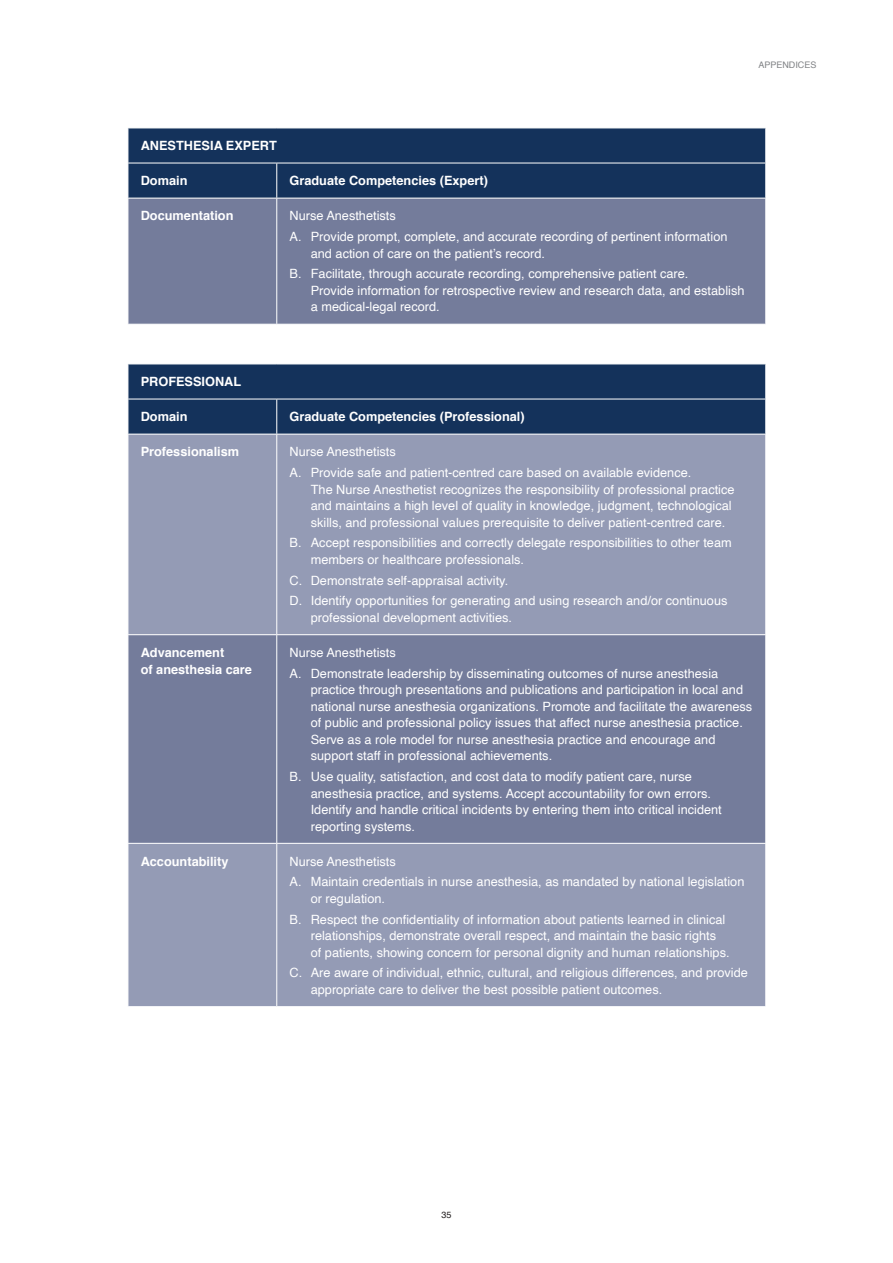
<style>
.page{position:relative;width:893px;height:1263px;background:#fff}
.page>*{position:absolute;margin:0;border:0;box-sizing:border-box;transform-origin:0 0}
.t1{font:12.75px/16.5px "Helvetica";color:#fff}
.t2{font:700 12.75px/16.5px "Helvetica";color:#fff}
.t3{font:9px "Helvetica";color:#808285}
.t4{font:9px "Helvetica";color:#231f20}
</style>
<div class="page">
<div style="left:129px;top:129px;width:636px;height:69px;background:#14325b"></div>
<div style="left:129px;top:199px;width:636px;height:125px;background:#747c9b"></div>
<hr style="left:128px;top:163px;width:149px;height:1px;background:#fff">
<hr style="left:277px;top:163px;width:489px;height:1px;background:#fff">
<hr style="left:276px;top:163px;width:1px;height:35px;background:#fff">
<hr style="left:276px;top:198px;width:1px;height:126px;background:#fff">
<div style="left:129px;top:365px;width:636px;height:69px;background:#14325b"></div>
<div style="left:129px;top:435px;width:636px;height:571px;background:#949bb5"></div>
<div style="left:129px;top:635px;width:636px;height:208px;background:#747c9b"></div>
<hr style="left:128px;top:399px;width:149px;height:1px;background:#fff">
<hr style="left:277px;top:399px;width:489px;height:1px;background:#fff">
<hr style="left:276px;top:399px;width:1px;height:35px;background:#fff">
<hr style="left:276px;top:434px;width:1px;height:200px;background:#fff">
<hr style="left:128px;top:634px;width:149px;height:1px;background:#fff">
<hr style="left:277px;top:634px;width:489px;height:1px;background:#fff">
<hr style="left:276px;top:635px;width:1px;height:208px;background:#fff">
<hr style="left:128px;top:843px;width:149px;height:1px;background:#fff">
<hr style="left:277px;top:843px;width:489px;height:1px;background:#fff">
<hr style="left:276px;top:844px;width:1px;height:162px;background:#fff">
<p class="t3" style="left:758px;top:58px;width:60px">APPENDICES</p>
<p class="t2" style="left:141px;top:138px;width:138px">ANESTHESIA EXPERT</p>
<p class="t2" style="left:141px;top:173px;width:48px">Domain</p>
<p class="t2" style="left:290px;top:173px;width:200px">Graduate Competencies (Expert)</p>
<p class="t2" style="left:141px;top:208px;width:94px">Documentation</p>
<p class="t1" style="left:290px;top:206px;width:439px;line-height:20.7px">Nurse Anesthetists<br>A. Provide prompt, complete, and accurate recording of pertinent information</p>
<p class="t1" style="left:290px;top:243px;width:400px;line-height:20.7px;text-indent:21px">and action of care on the patient’s record.<br>B. Facilitate, through accurate recording, comprehensive patient care.</p>
<p class="t1" style="left:311px;top:283px;width:435px">Provide information for retrospective review and research data, and establish a medical-legal record.</p>
<p class="t2" style="left:141px;top:374px;width:102px">PROFESSIONAL</p>
<p class="t2" style="left:141px;top:409px;width:48px">Domain</p>
<p class="t2" style="left:290px;top:409px;width:237px">Graduate Competencies (Professional)</p>
<p class="t2" style="left:141px;top:444px;width:100px">Professionalism</p>
<p class="t1" style="left:290px;top:442px;width:403px;line-height:20.7px">Nurse Anesthetists<br>A. Provide safe and patient-centred care based on available evidence.</p>
<p class="t1" style="left:311px;top:481px;width:425px">The Nurse Anesthetist recognizes the responsibility of professional practice and maintains a high level of quality in knowledge, judgment, technological skills, and professional values prerequisite to deliver patient-centred care.</p>
<p class="t1" style="left:311px;top:535px;width:422px;text-indent:-21px">B. Accept responsibilities and correctly delegate responsibilities to other team members or healthcare professionals.</p>
<p class="t1" style="left:290px;top:570px;width:439px;line-height:20.7px">C. Demonstrate self-appraisal activity.<br>D. Identify opportunities for generating and using research and/or continuous</p>
<p class="t1" style="left:311px;top:610px;width:203px">professional development activities.</p>
<p class="t2" style="left:141px;top:644px;width:113px">Advancement<br>of anesthesia care</p>
<p class="t1" style="left:289px;top:643px;width:430px;line-height:20.7px">Nurse Anesthetists<br>A. Demonstrate leadership by disseminating outcomes of nurse anesthesia</p>
<p class="t1" style="left:311px;top:682px;width:443px">practice through presentations and publications and participation in local and national nurse anesthesia organizations. Promote and facilitate the awareness of public and professional policy issues that affect nurse anesthesia practice.<br>Serve as a role model for nurse anesthesia practice and encourage and support staff in professional achievements.</p>
<p class="t1" style="left:311px;top:769px;width:413px;text-indent:-21px">B. Use quality, satisfaction, and cost data to modify patient care, nurse anesthesia practice, and systems. Accept accountability for own errors.<br>Identify and handle critical incidents by entering them into critical incident reporting systems.</p>
<p class="t2" style="left:141px;top:853px;width:89px">Accountability</p>
<p class="t1" style="left:289px;top:851px;width:456px;line-height:20.7px">Nurse Anesthetists<br>A. Maintain credentials in nurse anesthesia, as mandated by national legislation</p>
<p class="t1" style="left:289px;top:888px;width:437px;line-height:20.7px;text-indent:21px">or regulation.<br>B. Respect the confidentiality of information about patients learned in clinical</p>
<p class="t1" style="left:311px;top:928px;width:420px">relationships, demonstrate overall respect, and maintain the basic rights of patients, showing concern for personal dignity and human relationships.</p>
<p class="t1" style="left:311px;top:965px;width:439px;text-indent:-21px">C. Are aware of individual, ethnic, cultural, and religious differences, and provide appropriate care to deliver the best possible patient outcomes.</p>
<p class="t4" style="left:441px;top:1207px;width:12px">35</p>
</div>
